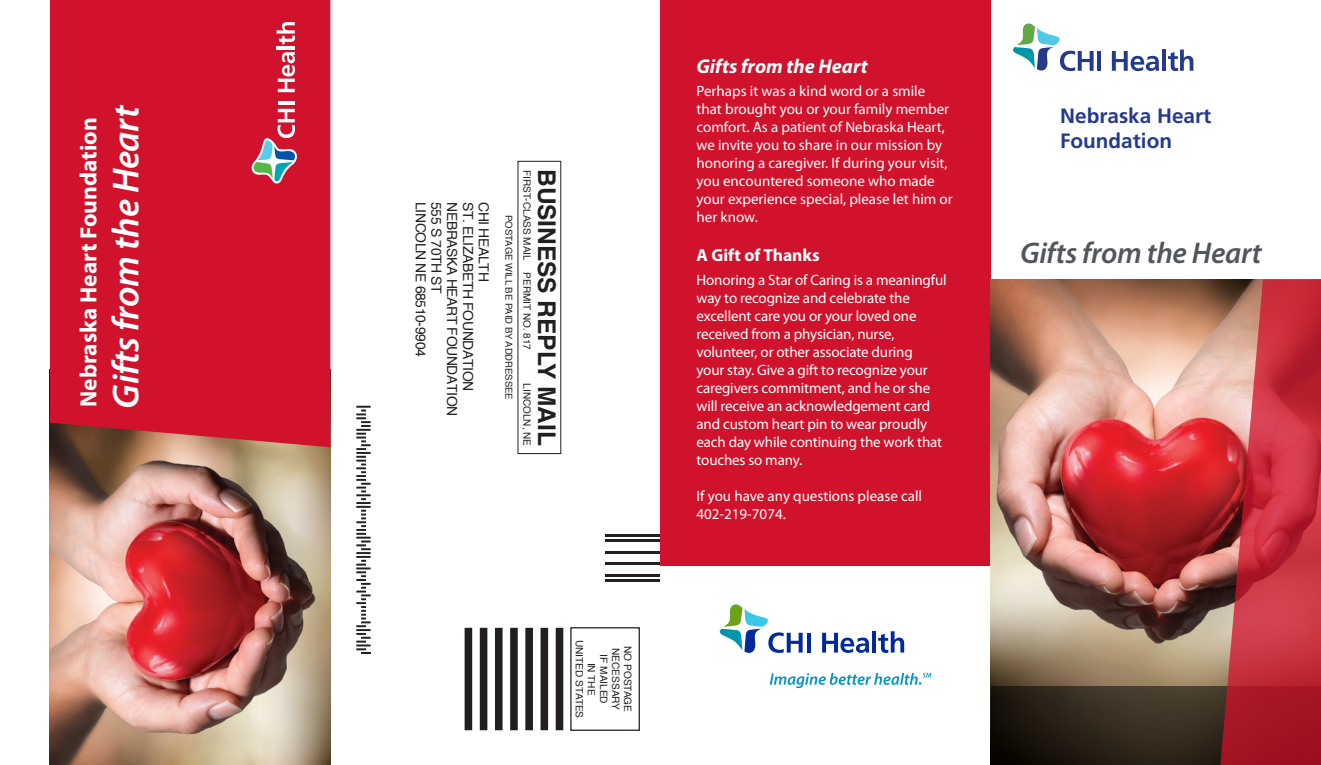
<style>
.page{position:relative;width:1321px;height:765px;background:#fff}
.page>*{position:absolute;margin:0;border:0;box-sizing:border-box;transform-origin:0 0}
.In_honor_memory{font:italic 600 37.62px "Myriad Pro";letter-spacing:-.01em;color:#fff}
.In_honor_memory-2{font:italic 600 30px "Myriad Pro";letter-spacing:-.01em;color:#52555b}
.t1{font:700 24.38px "Helvetica";color:#231f20}
.t2{font:700 23.5px "Myriad Pro";color:#fff}
.t3{font:700 20.75px "Frutiger";color:#25398d}
.t4{font:italic 700 20px "Myriad Pro";color:#fff}
.t5{font:700 17.5px "Myriad Pro";color:#fff}
.t6{font:15px/18px "Myriad Pro";letter-spacing:-.01em;color:#fff}
.t7{font:13.88px "Helvetica";letter-spacing:-.025em;color:#231f20}
.t8{font:10.12px/12.1px "Helvetica";color:#231f20;text-align:center}
.t9{font:10px "Helvetica";color:#231f20}
.t10{font:9.5px "Helvetica";color:#231f20}
</style>
<div class="page">
<svg style="left:1013px;top:23px;width:80px;height:49px"></svg>
<hr style="left:1097px;top:51px;width:4px;height:20px;background:#25398d">
<svg style="left:1111px;top:51px;width:47px;height:20px"></svg>
<svg style="left:1162px;top:50px;width:3px;height:21px"></svg>
<svg style="left:1167px;top:50px;width:26px;height:21px"></svg>
<div style="left:660px;top:0;width:330px;height:565px;background:#d1122c"></div>
<svg style="left:719px;top:604px;width:83px;height:49px"></svg>
<svg style="left:807px;top:633px;width:3px;height:20px"></svg>
<svg style="left:822px;top:633px;width:47px;height:20px"></svg>
<hr style="left:872px;top:631px;width:3px;height:22px;background:#002a9a">
<svg style="left:878px;top:631px;width:26px;height:22px"></svg>
<svg style="left:769px;top:673px;width:162px;height:15px"></svg>
<img style="left:990px;top:279px;width:229px;height:407px">
<svg style="left:990px;top:686px;width:229px;height:79px"></svg>
<svg style="left:1219px;top:279px;width:101px;height:486px"></svg>
<img style="left:50px;top:447px;width:280px;height:318px">
<div style="left:50px;top:0;width:280px;height:447px;background:#d1122c"></div>
<hr style="left:278px;top:102px;width:17px;height:3px;background:#fff">
<svg style="left:278px;top:52px;width:17px;height:40px"></svg>
<hr style="left:276px;top:46px;width:19px;height:3px;background:#fff">
<svg style="left:276px;top:22px;width:19px;height:22px"></svg>
<svg style="left:251px;top:109px;width:46px;height:75px"></svg>
<div style="left:570px;top:627px;width:69px;height:104px;border:1px solid #231f20"></div>
<div style="left:555px;top:628px;width:8px;height:102px;background:#231f20"></div>
<div style="left:540px;top:628px;width:8px;height:102px;background:#231f20"></div>
<div style="left:525px;top:628px;width:8px;height:102px;background:#231f20"></div>
<div style="left:510px;top:628px;width:7px;height:102px;background:#231f20"></div>
<div style="left:495px;top:628px;width:7px;height:102px;background:#231f20"></div>
<div style="left:479px;top:628px;width:8px;height:102px;background:#231f20"></div>
<div style="left:464px;top:628px;width:8px;height:102px;background:#231f20"></div>
<hr style="left:605px;top:534px;width:54px;height:3px;background:#231f20">
<hr style="left:605px;top:539px;width:54px;height:3px;background:#231f20">
<hr style="left:605px;top:551px;width:54px;height:3px;background:#231f20">
<hr style="left:605px;top:562px;width:54px;height:3px;background:#231f20">
<hr style="left:605px;top:574px;width:54px;height:2px;background:#231f20">
<hr style="left:605px;top:579px;width:54px;height:3px;background:#231f20">
<svg style="left:356px;top:406px;width:14px;height:248px"></svg>
<p class="t2" style="left:75px;top:407px;width:291px;rotate:-90deg">Nebraska Heart Foundation</p>
<p class="In_honor_memory" style="left:105px;top:409px;width:306px;rotate:-90deg">Gifts from the Heart</p>
<p class="t7" style="left:431px;top:202px;width:156px;rotate:90deg">LINCOLN NE 68510-9904</p>
<p class="t7" style="left:447px;top:202px;width:93px;rotate:90deg">555 S 70TH ST</p>
<p class="t7" style="left:463px;top:202px;width:216px;rotate:90deg">NEBRASKA HEART FOUNDATION</p>
<p class="t7" style="left:478px;top:202px;width:191px;rotate:90deg">ST. ELIZABETH FOUNDATION</p>
<p class="t7" style="left:494px;top:202px;width:81px;rotate:90deg">CHI HEALTH</p>
<p class="t10" style="left:516px;top:215px;width:186px;rotate:90deg">POSTAGE WILL BE PAID BY ADDRESSEE</p>
<p class="t9" style="left:534px;top:170px;width:92px;rotate:90deg">FIRST-CLASS MAIL</p>
<p class="t1" style="left:566px;top:169px;width:278px;rotate:90deg">BUSINESS REPLY MAIL</p>
<p class="t9" style="left:534px;top:272px;width:79px;rotate:90deg">PERMIT NO. 817</p>
<p class="t9" style="left:534px;top:383px;width:64px;rotate:90deg">LINCOLN, NE</p>
<p class="t8" style="left:609px;top:640px;width:80px;rotate:90deg">IF MAILED<br>IN THE<br>UNITED STATES</p>
<p class="t8" style="left:621px;top:648px;width:64px;rotate:90deg">NECESSARY</p>
<p class="t8" style="left:633px;top:646px;width:68px;rotate:90deg">NO POSTAGE</p>
<p class="t4" style="left:696px;top:55px;width:173px">Gifts from the Heart</p>
<p class="t6" style="left:696px;top:83px;width:258px">Perhaps it was a kind word or a smile that brought you or your family member comfort. As a patient of Nebraska Heart, we invite you to share in our mission by honoring a caregiver. If during your visit, you encountered someone who made your experience special, please let him or her know.</p>
<p class="t5" style="left:696px;top:246px;width:125px">A Gift of Thanks</p>
<p class="t6" style="left:696px;top:271px;width:252px">Honoring a Star of Caring is a meaningful way to recognize and celebrate the excellent care you or your loved one received from a physician, nurse, volunteer, or other associate during<br>your stay. Give a gift to recognize your caregivers commitment, and he or she will receive an acknowledgement card and custom heart pin to wear proudly each day while continuing the work that touches so many.</p>
<p class="t6" style="left:696px;top:487px;width:227px">If you have any questions please call<br>402-219-7074.</p>
<p class="t3" style="left:1059px;top:103px;width:153px">Nebraska Heart</p>
<p class="t3" style="left:1059px;top:128px;width:113px">Foundation</p>
<p class="In_honor_memory-2" style="left:1019px;top:236px;width:243px">Gifts from the Heart</p>
</div>
